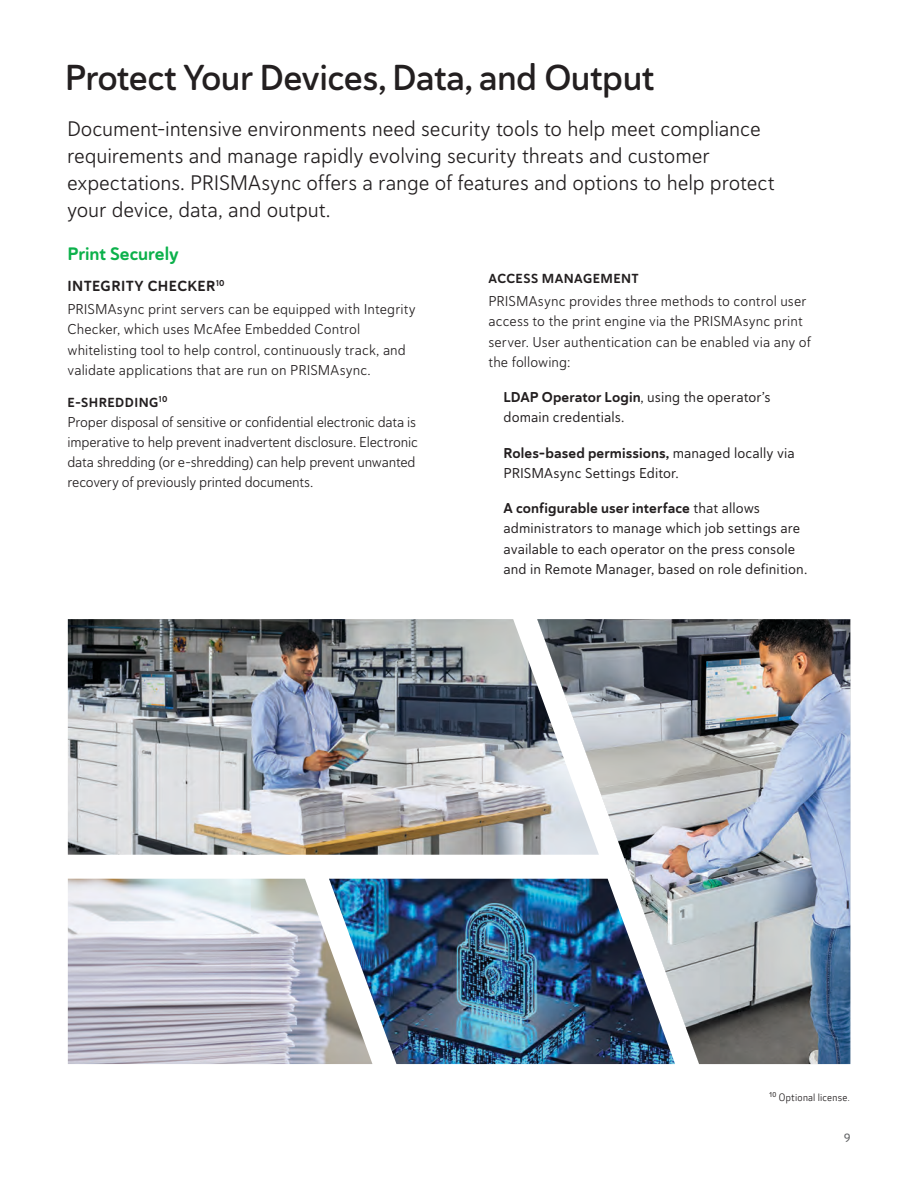
<style>
.page{position:relative;width:918px;height:1188px;background:#fff}
.page>*{position:absolute;margin:0;border:0;box-sizing:border-box;transform-origin:0 0}
.HEADLINE_Big{font:36px "Haboro Soft Nor Dem";letter-spacing:-.015em;color:#231f20}
.BODY_COPY{font:21px/27px "Haboro Soft Nor Boo";letter-spacing:-.005em;color:#231f20}
.HEADLINE_RED_no_subhead{font:18px "Haboro Soft Nor Bol";letter-spacing:-.005em;color:#0cb14b}
.Subhead{font:14.7px "Haboro Soft Nor Bol";letter-spacing:.025em;color:#231f20}
.TEXT{font:14.25px/20.2px "Haboro Soft Nor Boo";letter-spacing:.005em;color:#231f20}
.TEXT-2{font:14.25px/20.2px "Haboro Soft Nor Reg";letter-spacing:.01em;color:#231f20}
.Subhead-2{font:14.25px/20.2px "Haboro Soft Nor Boo";letter-spacing:-.015em;color:#231f20}
.Subhead-3{font:13.2px "Haboro Soft Nor Bol";letter-spacing:.035em;color:#231f20}
.t1{font:12px "Haboro Soft Nor Med";color:#636466}
.Footnotes{font:9.75px "Optic Sans 201";letter-spacing:.025em;color:#231f20}
.s1{font-family:"Haboro Soft Nor Bol"}
</style>
<div class="page">
<img style="left:372px;top:879px;width:165px;height:185px">
<img style="left:68px;top:619px;width:469px;height:236px">
<img style="left:68px;top:879px;width:304px;height:185px">
<img style="left:537px;top:619px;width:313px;height:445px">
<h1 class="HEADLINE_Big" style="left:65px;top:54px;width:591px">Protect Your Devices, Data, and Output</h1>
<p class="BODY_COPY" style="left:67px;top:115px;width:709px">Document-intensive environments need security tools to help meet compliance requirements and manage rapidly evolving security threats and customer expectations. PRISMAsync offers a range of features and options to help protect your device, data, and output.</p>
<h2 class="HEADLINE_RED_no_subhead" style="left:68px;top:241px;width:113px">Print Securely</h2>
<h3 class="Subhead" style="left:68px;top:276px;width:159px">INTEGRITY CHECKER<sup>10</sup></h3>
<p class="TEXT" style="left:68px;top:299px;width:350px">PRISMAsync print servers can be equipped with Integrity Checker, which uses McAfee Embedded Control whitelisting tool to help control, continuously track, and validate applications that are run on PRISMAsync.</p>
<h3 class="Subhead-3" style="left:68px;top:393px;width:102px">E-SHREDDING<sup>10</sup></h3>
<h3 class="Subhead-2" style="left:68px;top:412px;width:352px">Proper disposal of sensitive or confidential electronic data is imperative to help prevent inadvertent disclosure. Electronic data shredding (or e-shredding) can help prevent unwanted recovery of previously printed documents.</h3>
<h3 class="Subhead-3" style="left:488px;top:270px;width:152px">ACCESS MANAGEMENT</h3>
<p class="TEXT" style="left:488px;top:291px;width:324px">PRISMAsync provides three methods to control user access to the print engine via the PRISMAsync print server. User authentication can be enabled via any of the following:</p>
<p class="TEXT-2" style="left:503px;top:387px;width:269px"><span class="s1">LDAP Operator Login</span>, using the operator’s domain credentials.</p>
<p class="TEXT-2" style="left:503px;top:442px;width:293px"><span class="s1">Roles-based permissions,</span> managed locally via<br>PRISMAsync Settings Editor.</p>
<p class="TEXT-2" style="left:503px;top:498px;width:305px"><span class="s1">A configurable user interface</span> that allows administrators to manage which job settings are available to each operator on the press console and in Remote Manager, based on role definition.</p>
<p class="Footnotes" style="left:769px;top:1092px;width:82px"><sup>10</sup> Optional license.</p>
<p class="t1" style="left:844px;top:1129px;width:8px">9</p>
</div>
